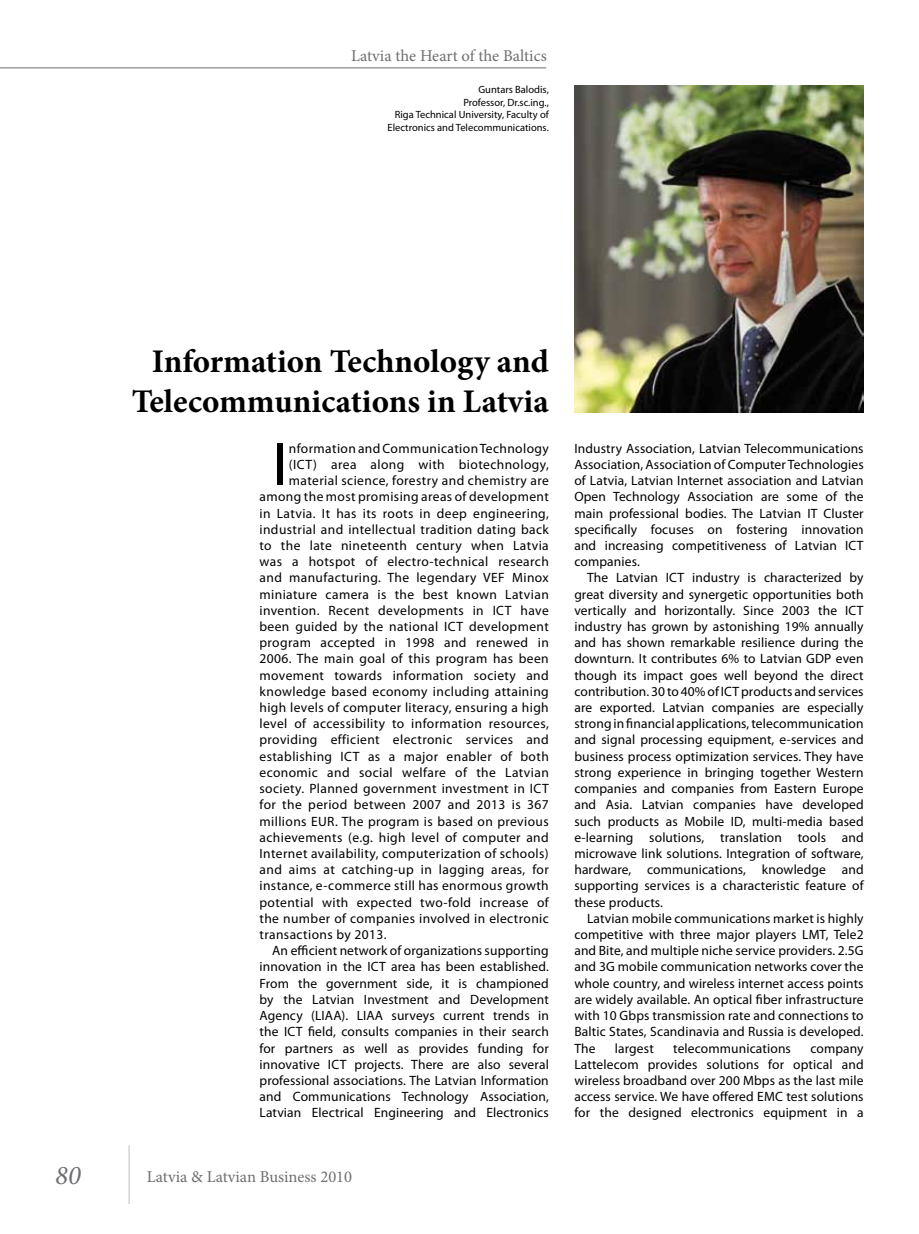
<style>
.page{position:relative;width:919px;height:1234px;background:#fff}
.page>*{position:absolute;margin:0;border:0;box-sizing:border-box;transform-origin:0 0}
.t1{font:61.5px "Myriad Pro";color:#000}
.t2{font:700 33px/39.6px "Minion Pro";color:#000;text-align:right}
.t3{font:italic 27px "Minion Pro";color:#6d6e71}
.t4{font:16.5px "Minion Pro";color:#6d6e71}
.t5{font:13.5px/16.2px "Myriad Pro";letter-spacing:.03em;color:#000;text-align:justify}
.t6{font:13.5px "Myriad Pro";letter-spacing:.01em;color:#000}
.t7{font:10.5px/12.6px "Myriad Pro";color:#000;text-align:right}
</style>
<div class="page">
<hr style="left:129px;top:1144px;width:1px;height:59px;background:#bcbec0">
<hr style="left:0;top:67px;width:546px;height:1px;background:#6d6e71">
<img style="left:574px;top:85px;width:289px;height:327px">
<p class="t4" style="left:351px;top:45px;width:197px">Latvia the Heart of the Baltics</p>
<p class="t7" style="left:387px;top:83px;width:163px">Guntars Balodis,<br>Professor, Dr.sc.ing.,<br>Riga Technical University, Faculty of<br>Electronics and Telecommunications.</p>
<h2 class="t2" style="left:132px;top:341px;width:418px">Information Technology and<br>Telecommunications in Latvia</h2>
<h1 class="t1" style="left:272px;top:426px;width:16px">I</h1>
<p class="t5" style="left:289px;top:439px;width:261px">nformation and Communication Technology</p>
<p class="t5" style="left:289px;top:456px;width:261px">(ICT) area along with biotechnology,</p>
<p class="t5" style="left:289px;top:472px;width:261px">material science, forestry and chemistry are</p>
<p class="t5" style="left:259px;top:488px;width:291px">among the most promising areas of development</p>
<p class="t5" style="left:259px;top:504px;width:291px">in Latvia. It has its roots in deep engineering,</p>
<p class="t5" style="left:259px;top:520px;width:291px">industrial and intellectual tradition dating back</p>
<p class="t5" style="left:259px;top:537px;width:291px">to the late nineteenth century when Latvia</p>
<p class="t5" style="left:259px;top:553px;width:291px">was a hotspot of electro-technical research</p>
<p class="t5" style="left:259px;top:569px;width:291px">and manufacturing. The legendary VEF Minox</p>
<p class="t5" style="left:259px;top:585px;width:291px">miniature camera is the best known Latvian</p>
<p class="t5" style="left:259px;top:601px;width:291px">invention. Recent developments in ICT have</p>
<p class="t5" style="left:259px;top:618px;width:291px">been guided by the national ICT development</p>
<p class="t5" style="left:259px;top:634px;width:291px">program accepted in 1998 and renewed in</p>
<p class="t5" style="left:259px;top:650px;width:291px">2006. The main goal of this program has been</p>
<p class="t5" style="left:259px;top:666px;width:291px">movement towards information society and</p>
<p class="t5" style="left:259px;top:682px;width:291px">knowledge based economy including attaining</p>
<p class="t5" style="left:259px;top:699px;width:291px">high levels of computer literacy, ensuring a high</p>
<p class="t5" style="left:259px;top:715px;width:291px">level of accessibility to information resources,</p>
<p class="t5" style="left:259px;top:731px;width:291px">providing efficient electronic services and</p>
<p class="t5" style="left:259px;top:747px;width:291px">establishing ICT as a major enabler of both</p>
<p class="t5" style="left:259px;top:763px;width:291px">economic and social welfare of the Latvian</p>
<p class="t5" style="left:259px;top:780px;width:291px">society. Planned government investment in ICT</p>
<p class="t5" style="left:259px;top:796px;width:291px">for the period between 2007 and 2013 is 367</p>
<p class="t5" style="left:259px;top:812px;width:291px">millions EUR. The program is based on previous</p>
<p class="t5" style="left:259px;top:828px;width:291px">achievements (e.g. high level of computer and</p>
<p class="t5" style="left:259px;top:844px;width:291px">Internet availability, computerization of schools)</p>
<p class="t5" style="left:259px;top:861px;width:291px">and aims at catching-up in lagging areas, for</p>
<p class="t5" style="left:259px;top:877px;width:291px">instance, e-commerce still has enormous growth</p>
<p class="t5" style="left:259px;top:893px;width:291px">potential with expected two-fold increase of</p>
<p class="t5" style="left:259px;top:909px;width:291px">the number of companies involved in electronic</p>
<p class="t5" style="left:259px;top:925px;width:129px">transactions by 2013.</p>
<p class="t6" style="left:272px;top:942px;width:278px">An efficient network of organizations supporting</p>
<p class="t6" style="left:259px;top:958px;width:291px">innovation in the ICT area has been established.</p>
<p class="t6" style="left:259px;top:974px;width:291px">From the government side, it is championed</p>
<p class="t6" style="left:259px;top:990px;width:291px">by the Latvian Investment and Development</p>
<p class="t6" style="left:259px;top:1006px;width:291px">Agency (LIAA). LIAA surveys current trends in</p>
<p class="t6" style="left:259px;top:1023px;width:291px">the ICT field, consults companies in their search</p>
<p class="t6" style="left:259px;top:1039px;width:291px">for partners as well as provides funding for</p>
<p class="t6" style="left:259px;top:1055px;width:291px">innovative ICT projects. There are also several</p>
<p class="t6" style="left:259px;top:1071px;width:291px">professional associations. The Latvian Information</p>
<p class="t6" style="left:259px;top:1087px;width:291px">and Communications Technology Association,</p>
<p class="t6" style="left:259px;top:1104px;width:291px">Latvian Electrical Engineering and Electronics</p>
<h3 class="t3" style="left:55px;top:1156px;width:27px">80</h3>
<p class="t4" style="left:147px;top:1165px;width:207px">Latvia &amp; Latvian Business 2010</p>
<p class="t5" style="left:574px;top:439px;width:291px">Industry Association, Latvian Telecommunications Association, Association of Computer Technologies of Latvia, Latvian Internet association and Latvian Open Technology Association are some of the main professional bodies. The Latvian IT Cluster specifically focuses on fostering innovation and increasing competitiveness of Latvian ICT companies.</p>
<p class="t5" style="left:574px;top:569px;width:291px;text-indent:13px">The Latvian ICT industry is characterized by great diversity and synergetic opportunities both vertically and horizontally. Since 2003 the ICT industry has grown by astonishing 19% annually and has shown remarkable resilience during the downturn. It contributes 6% to Latvian GDP even though its impact goes well beyond the direct contribution. 30 to 40% of ICT products and services are exported. Latvian companies are especially strong in financial applications, telecommunication and signal processing equipment, e-services and business process optimization services. They have strong experience in bringing together Western companies and companies from Eastern Europe and Asia. Latvian companies have developed such products as Mobile ID, multi-media based e-learning solutions, translation tools and microwave link solutions. Integration of software, hardware, communications, knowledge and supporting services is a characteristic feature of these products.</p>
<p class="t5" style="left:574px;top:909px;width:291px;text-indent:13px">Latvian mobile communications market is highly competitive with three major players LMT, Tele2 and Bite, and multiple niche service providers. 2.5G and 3G mobile communication networks cover the whole country, and wireless internet access points are widely available. An optical fiber infrastructure with 10 Gbps transmission rate and connections to Baltic States, Scandinavia and Russia is developed.<br>The</p>
<p class="t6" style="left:614px;top:1039px;width:40px">largest</p>
<p class="t6" style="left:673px;top:1039px;width:119px">telecommunications</p>
<p class="t5" style="left:574px;top:1039px;width:291px;text-indent:236px">company Lattelecom provides solutions for optical and wireless broadband over 200 Mbps as the last mile access service. We have offered EMC test solutions for the designed electronics equipment in a</p>
</div>
